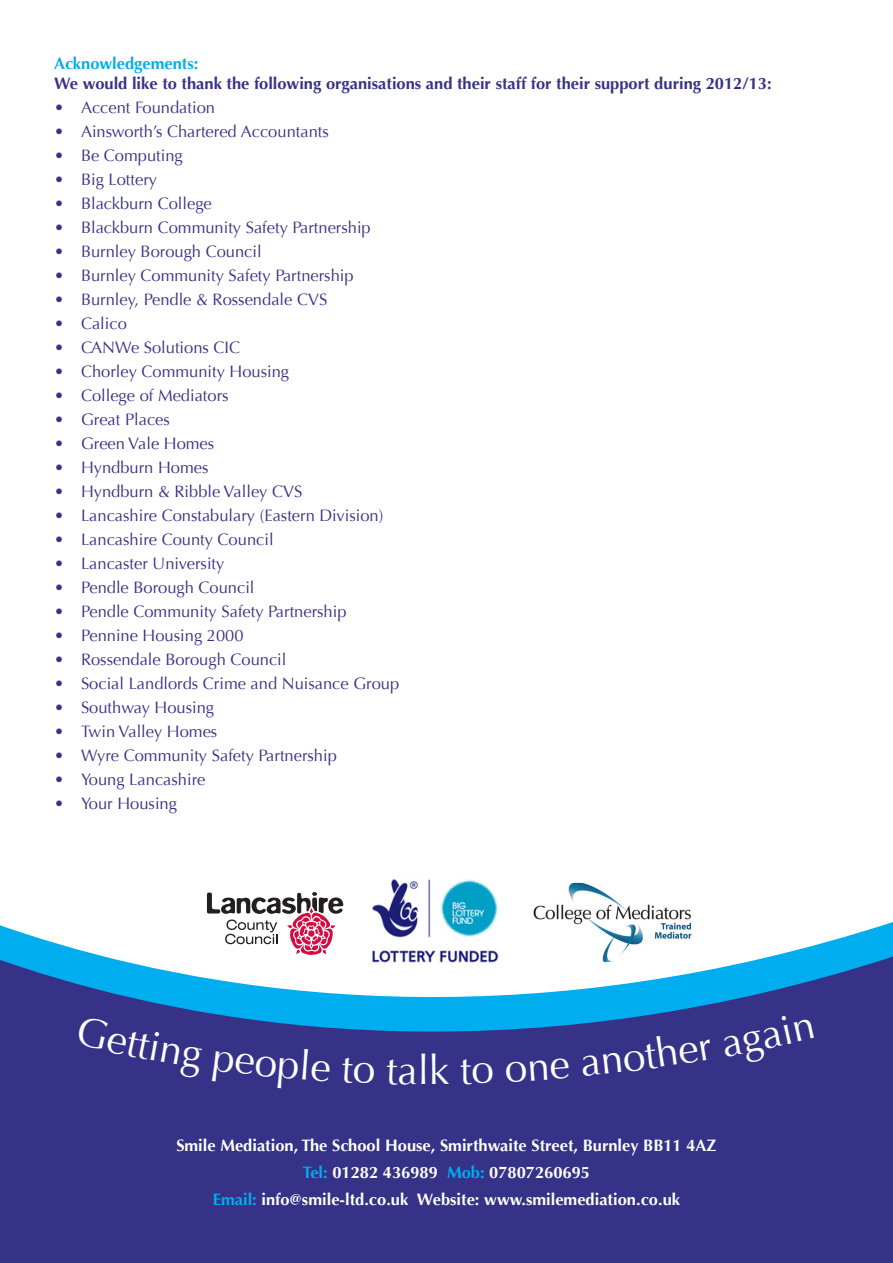
<style>
.page{position:relative;width:893px;height:1263px;background:#fff}
.page>*{position:absolute;margin:0;border:0;box-sizing:border-box;transform-origin:0 0}
.t1{font:40.5px "Optima";color:#fff}
.t2{font:16.5px "Optima";color:#363287}
.t3{font:700 16.5px "Optima";color:#fff}
.t4{font:700 16.5px "Optima";color:#363287}
.t5{font:700 16.5px "Optima";color:#00aeef}
.s1{color:#00aeef}
</style>
<div class="page">
<div style="left:0;top:1108px;width:893px;height:155px;background:#363287"></div>
<svg style="left:0;top:922px;width:893px;height:186px;fill:#363287"></svg>
<div style="left:522px;top:881px;width:170px;height:84px;background:#fff;border-radius:6px"></div>
<img style="left:533px;top:883px;width:159px;height:79px">
<img style="left:371px;top:879px;width:129px;height:86px">
<svg style="left:201px;top:892px;width:148px;height:64px"></svg>
<div style="left:76px;top:1016px;width:126px;height:62px;background:#363287"></div>
<div style="left:212px;top:1049px;width:118px;height:40px;background:#363287"></div>
<svg style="left:342px;top:1057px;width:32px;height:26px"></svg>
<svg style="left:387px;top:1059px;width:30px;height:25px"></svg>
<div style="left:432px;top:1053px;width:61px;height:31px;background:#363287"></div>
<div style="left:506px;top:1058px;width:64px;height:24px;background:#363287"></div>
<div style="left:582px;top:1034px;width:131px;height:42px;background:#363287"></div>
<div style="left:723px;top:1015px;width:91px;height:48px;background:#363287"></div>
<p class="t5" style="left:54px;top:54px;width:146px">Acknowledgements:</p>
<p class="t4" style="left:54px;top:74px;width:719px">We would like to thank the following organisations and their staff for their support during 2012/13:</p>
<p class="t2" style="left:54px;top:98px;width:163px">• Accent Foundation</p>
<p class="t2" style="left:54px;top:122px;width:276px">• Ainsworth’s Chartered Accountants</p>
<p class="t2" style="left:54px;top:146px;width:130px">• Be Computing</p>
<p class="t2" style="left:54px;top:170px;width:105px">• Big Lottery</p>
<p class="t2" style="left:54px;top:194px;width:159px">• Blackburn College</p>
<p class="t2" style="left:54px;top:218px;width:318px">• Blackburn Community Safety Partnership</p>
<p class="t2" style="left:54px;top:242px;width:209px">• Burnley Borough Council</p>
<p class="t2" style="left:54px;top:266px;width:301px">• Burnley Community Safety Partnership</p>
<p class="t2" style="left:54px;top:290px;width:275px">• Burnley, Pendle &amp; Rossendale CVS</p>
<p class="t2" style="left:54px;top:314px;width:74px">• Calico</p>
<p class="t2" style="left:54px;top:338px;width:188px">• CANWe Solutions CIC</p>
<p class="t2" style="left:54px;top:362px;width:237px">• Chorley Community Housing</p>
<p class="t2" style="left:54px;top:386px;width:176px">• College of Mediators</p>
<p class="t2" style="left:54px;top:410px;width:117px">• Great Places</p>
<p class="t2" style="left:54px;top:434px;width:162px">• Green Vale Homes</p>
<p class="t2" style="left:54px;top:458px;width:156px">• Hyndburn Homes</p>
<p class="t2" style="left:54px;top:482px;width:250px">• Hyndburn &amp; Ribble Valley CVS</p>
<p class="t2" style="left:54px;top:506px;width:331px">• Lancashire Constabulary (Eastern Division)</p>
<p class="t2" style="left:54px;top:530px;width:221px">• Lancashire County Council</p>
<p class="t2" style="left:54px;top:554px;width:172px">• Lancaster University</p>
<p class="t2" style="left:54px;top:578px;width:202px">• Pendle Borough Council</p>
<p class="t2" style="left:54px;top:602px;width:294px">• Pendle Community Safety Partnership</p>
<p class="t2" style="left:54px;top:626px;width:191px">• Pennine Housing 2000</p>
<p class="t2" style="left:54px;top:650px;width:234px">• Rossendale Borough Council</p>
<p class="t2" style="left:54px;top:674px;width:347px">• Social Landlords Crime and Nuisance Group</p>
<p class="t2" style="left:54px;top:698px;width:162px">• Southway Housing</p>
<p class="t2" style="left:54px;top:722px;width:165px">• Twin Valley Homes</p>
<p class="t2" style="left:54px;top:746px;width:284px">• Wyre Community Safety Partnership</p>
<p class="t2" style="left:54px;top:770px;width:153px">• Young Lancashire</p>
<p class="t2" style="left:54px;top:794px;width:124px">• Your Housing</p>
<p class="t1" style="left:418px;top:1047px;width:13px">l</p>
<p class="t3" style="left:176px;top:1136px;width:542px">Smile Mediation, The School House, Smirthwaite Street, Burnley BB11 4AZ</p>
<p class="t3" style="left:303px;top:1163px;width:289px"><span class="s1">Tel:</span> 01282 436989 <span class="s1">Mob:</span> 07807260695</p>
<p class="t3" style="left:213px;top:1190px;width:469px"><span class="s1">Email:</span> info@smile-ltd.co.uk Website: www.smilemediation.co.uk</p>
</div>
